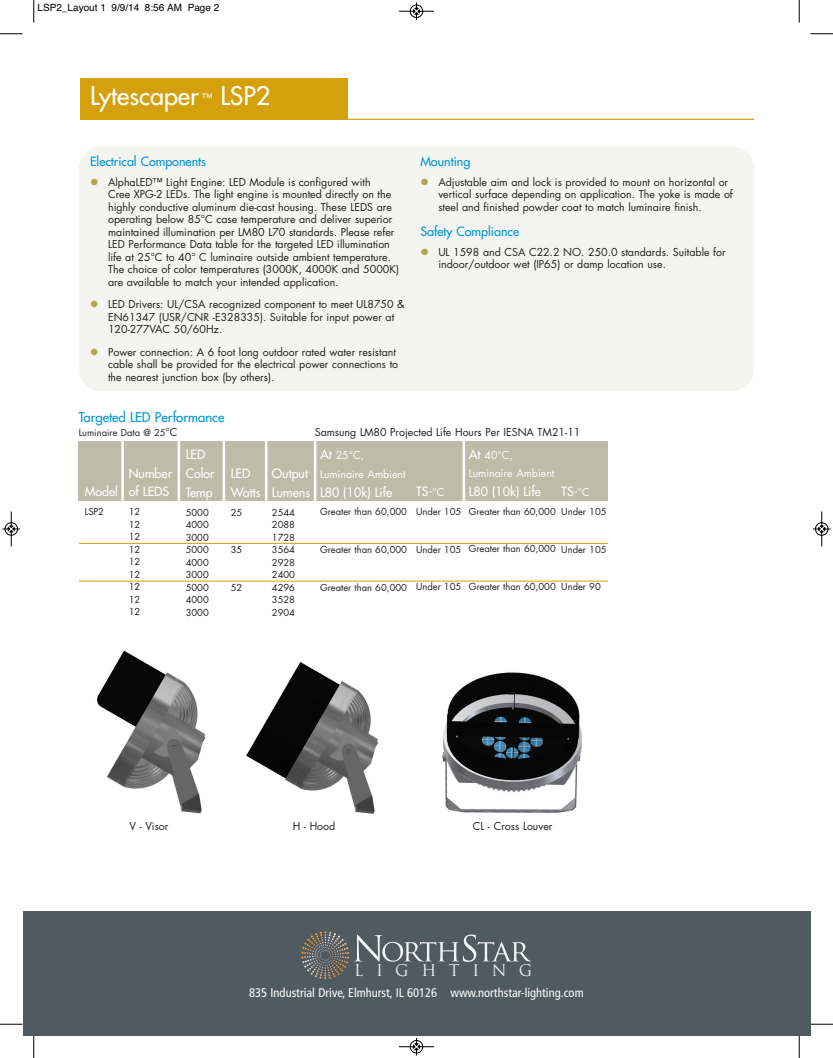
<style>
.page{position:relative;width:833px;height:1058px;background:#fff}
.page>*{position:absolute;margin:0;border:0;box-sizing:border-box;transform-origin:0 0}
.t1{font:500 25px "Futura CE";color:#fff}
.t2{font:15.62px "Trajan Pro";letter-spacing:.8em;color:#f2f3f4}
.t3{font:500 13.12px "Futura CE";color:#0196d7}
.t4{font:500 12.5px/18.8px "Futura CE";color:#fff}
.t5{font:condensed 12.5px "Frutiger";color:#fff}
.t6{font:500 12.5px "Futura CE";color:#0196d7}
.t7{font:500 11.25px "Futura CE";color:#fff}
.t8{font:10.62px/12.5px "Futura CE";color:#231f20}
.t9{font:10.62px/18.8px "Futura CE";color:#fff}
.t10{font:10px "Helvetica";color:#000}
.t11{font:9.38px/12.5px "Futura CE";color:#231f20;text-align:justify}
.s1{color:#afa653}
.s2{font-size:10.62px}
.s3{font-weight:500;font-size:12.5px}
.s4{font-weight:400;font-size:10.62px}
</style>
<div class="page">
<div style="left:80px;top:79px;width:267px;height:41px;background:#d4a00c"></div>
<hr style="left:294px;top:119px;width:460px;height:1px;background:#d4a00c">
<div style="left:79px;top:146px;width:675px;height:245px;background:#f4f4f0;border-radius:22px"></div>
<img style="left:246px;top:662px;width:133px;height:152px">
<img style="left:442px;top:672px;width:140px;height:141px">
<img style="left:97px;top:650px;width:109px;height:164px">
<div style="left:22px;top:910px;width:788px;height:125px;background:#4f5a61"></div>
<svg style="left:301px;top:931px;width:229px;height:48px"></svg>
<hr style="left:79px;top:543px;width:529px;height:1px;background:#d4a00c">
<hr style="left:79px;top:581px;width:529px;height:1px;background:#d4a00c">
<div style="left:79px;top:441px;width:529px;height:60px;background:#bdbca8"></div>
<hr style="left:121px;top:440px;width:3px;height:64px;background:#fff">
<hr style="left:177px;top:440px;width:3px;height:63px;background:#fff">
<hr style="left:222px;top:440px;width:3px;height:64px;background:#fff">
<hr style="left:265px;top:440px;width:2px;height:64px;background:#fff">
<hr style="left:314px;top:438px;width:2px;height:66px;background:#fff">
<hr style="left:462px;top:438px;width:3px;height:65px;background:#fff">
<svg style="left:33px;top:0;width:2px;height:22px"></svg>
<svg style="left:0;top:33px;width:22px;height:2px"></svg>
<svg style="left:798px;top:0;width:2px;height:22px"></svg>
<svg style="left:810px;top:33px;width:22px;height:2px"></svg>
<svg style="left:33px;top:1035px;width:2px;height:23px"></svg>
<svg style="left:0;top:1023px;width:22px;height:2px"></svg>
<svg style="left:798px;top:1035px;width:2px;height:23px"></svg>
<svg style="left:810px;top:1023px;width:22px;height:2px"></svg>
<hr style="left:399px;top:11px;width:35px;height:1px;background:#000">
<div style="left:410px;top:5px;width:13px;height:13px;border:1px solid #000;border-radius:50%"></div>
<svg style="left:413px;top:2px;width:6px;height:18px"></svg>
<hr style="left:399px;top:1046px;width:35px;height:1px;background:#000">
<div style="left:410px;top:1040px;width:13px;height:13px;border:1px solid #000;border-radius:50%"></div>
<svg style="left:413px;top:1038px;width:6px;height:17px"></svg>
<hr style="left:11px;top:511px;width:1px;height:35px;background:#000">
<div style="left:5px;top:522px;width:13px;height:13px;border:1px solid #000;border-radius:50%"></div>
<svg style="left:2px;top:526px;width:18px;height:6px"></svg>
<hr style="left:821px;top:511px;width:1px;height:35px;background:#000">
<div style="left:815px;top:522px;width:13px;height:13px;border:1px solid #000;border-radius:50%"></div>
<svg style="left:813px;top:526px;width:17px;height:6px"></svg>
<p class="t10" style="left:38px;top:2px;width:183px">LSP2_Layout 1 9/9/14 8:56 AM Page 2</p>
<h1 class="t1" style="left:90px;top:84px;width:110px">Lytescaper</h1>
<p class="t7" style="left:202px;top:92px;width:12px">™</p>
<h1 class="t1" style="left:220px;top:84px;width:51px">LSP2</h1>
<p class="t6" style="left:90px;top:155px;width:117px">Electrical Components</p>
<p class="t8" style="left:108px;top:176px;width:292px;text-indent:-18px"><span class="s1">●</span> AlphaLED™ Light Engine: LED Module is configured with<br>Cree XPG-2 LEDs. The light engine is mounted directly on the highly conductive aluminum die-cast housing. These LEDS are operating below 85°C case temperature and deliver superior maintained illumination per LM80 L70 standards. Please refer LED Performance Data table for the targeted LED illumination life at 25°C to 40° C luminaire outside ambient temperature.<br>The choice of color temperatures (3000K, 4000K and 5000K) are available to match your intended application.</p>
<p class="t8" style="left:108px;top:299px;width:298px;text-indent:-18px"><span class="s1">●</span> LED Drivers: UL/CSA recognized component to meet UL8750 &amp;<br>EN61347 (USR/CNR -E328335). Suitable for input power at<br>120-277VAC 50/60Hz.</p>
<p class="t8" style="left:108px;top:346px;width:291px;text-indent:-18px"><span class="s1">●</span> Power connection: A 6 foot long outdoor rated water resistant cable shall be provided for the electrical power connections to the nearest junction box (by others).</p>
<p class="t6" style="left:420px;top:155px;width:51px">Mounting</p>
<p class="t8" style="left:438px;top:176px;width:296px;text-indent:-18px"><span class="s1">●</span> Adjustable aim and lock is provided to mount on horizontal or vertical surface depending on application. The yoke is made of steel and finished powder coat to match luminaire finish.</p>
<p class="t6" style="left:420px;top:225px;width:100px">Safety Compliance</p>
<p class="t8" style="left:438px;top:246px;width:289px;text-indent:-18px"><span class="s1">●</span> UL 1598 and CSA C22.2 NO. 250.0 standards. Suitable for indoor/outdoor wet (IP65) or damp location use.</p>
<p class="t3" style="left:79px;top:410px;width:147px">Targeted LED Performance</p>
<p class="t11" style="left:79px;top:427px;width:100px">Luminaire Data @ 25<span class="s2">°C</span></p>
<p class="t8" style="left:315px;top:427px;width:267px">Samsung LM80 Projected Life Hours Per IESNA TM21-11</p>
<p class="t4" style="left:85px;top:483px;width:35px">Model</p>
<p class="t11" style="left:85px;top:506px;width:21px">LSP2</p>
<p class="t4" style="left:129px;top:464px;width:45px">Number of LEDS</p>
<p class="t11" style="left:129px;top:506px;width:13px">12<br>12<br>12<br>12<br>12<br>12<br>12<br>12<br>12</p>
<p class="t4" style="left:186px;top:446px;width:30px">LED<br>Color<br>Temp</p>
<p class="t11" style="left:186px;top:507px;width:25px">5000<br>4000<br>3000<br>5000<br>4000<br>3000<br>5000<br>4000<br>3000</p>
<p class="t4" style="left:231px;top:465px;width:31px">LED<br>Watts</p>
<p class="t11" style="left:231px;top:507px;width:13px">25</p>
<p class="t11" style="left:231px;top:544px;width:13px">35</p>
<p class="t11" style="left:231px;top:582px;width:13px">52</p>
<p class="t4" style="left:272px;top:465px;width:40px">Output<br>Lumens</p>
<p class="t11" style="left:272px;top:506px;width:25px">2544<br>2088<br>1728<br>3564<br>2928<br>2400<br>4296<br>3528<br>2904</p>
<p class="t9" style="left:320px;top:447px;width:87px"><span class="s3">At</span> 25°C,<br>Luminaire Ambient</p>
<p class="t4" style="left:320px;top:483px;width:74px">L80 (10k) Life</p>
<p class="t11" style="left:320px;top:506px;width:89px">Greater than 60,000</p>
<p class="t11" style="left:320px;top:544px;width:89px">Greater than 60,000</p>
<p class="t11" style="left:320px;top:581px;width:89px">Greater than 60,000</p>
<p class="t4" style="left:416px;top:483px;width:30px">TS-<span class="s4">°C</span></p>
<p class="t11" style="left:416px;top:506px;width:47px">Under 105</p>
<p class="t11" style="left:416px;top:543px;width:47px">Under 105</p>
<p class="t11" style="left:416px;top:581px;width:47px">Under 105</p>
<p class="t9" style="left:468px;top:446px;width:87px"><span class="s3">At</span> 40°C,<br>Luminaire Ambient</p>
<p class="t4" style="left:468px;top:483px;width:74px">L80 (10k) Life</p>
<p class="t11" style="left:468px;top:506px;width:89px">Greater than 60,000</p>
<p class="t11" style="left:468px;top:543px;width:89px">Greater than 60,000</p>
<p class="t11" style="left:468px;top:581px;width:89px">Greater than 60,000</p>
<p class="t4" style="left:561px;top:483px;width:30px">TS-<span class="s4">°C</span></p>
<p class="t11" style="left:561px;top:506px;width:47px">Under 105</p>
<p class="t11" style="left:561px;top:543px;width:47px">Under 105</p>
<p class="t11" style="left:561px;top:581px;width:41px">Under 90</p>
<p class="t8" style="left:129px;top:821px;width:40px">V - Visor</p>
<p class="t8" style="left:292px;top:821px;width:44px">H - Hood</p>
<p class="t8" style="left:472px;top:821px;width:81px">CL - Cross Louver</p>
<h2 class="t2" style="left:354px;top:964px;width:180px">LIGHTING</h2>
<p class="t5" style="left:249px;top:987px;width:336px">835 Industrial Drive, Elmhurst, IL 60126 www.northstar-lighting.com</p>
</div>
